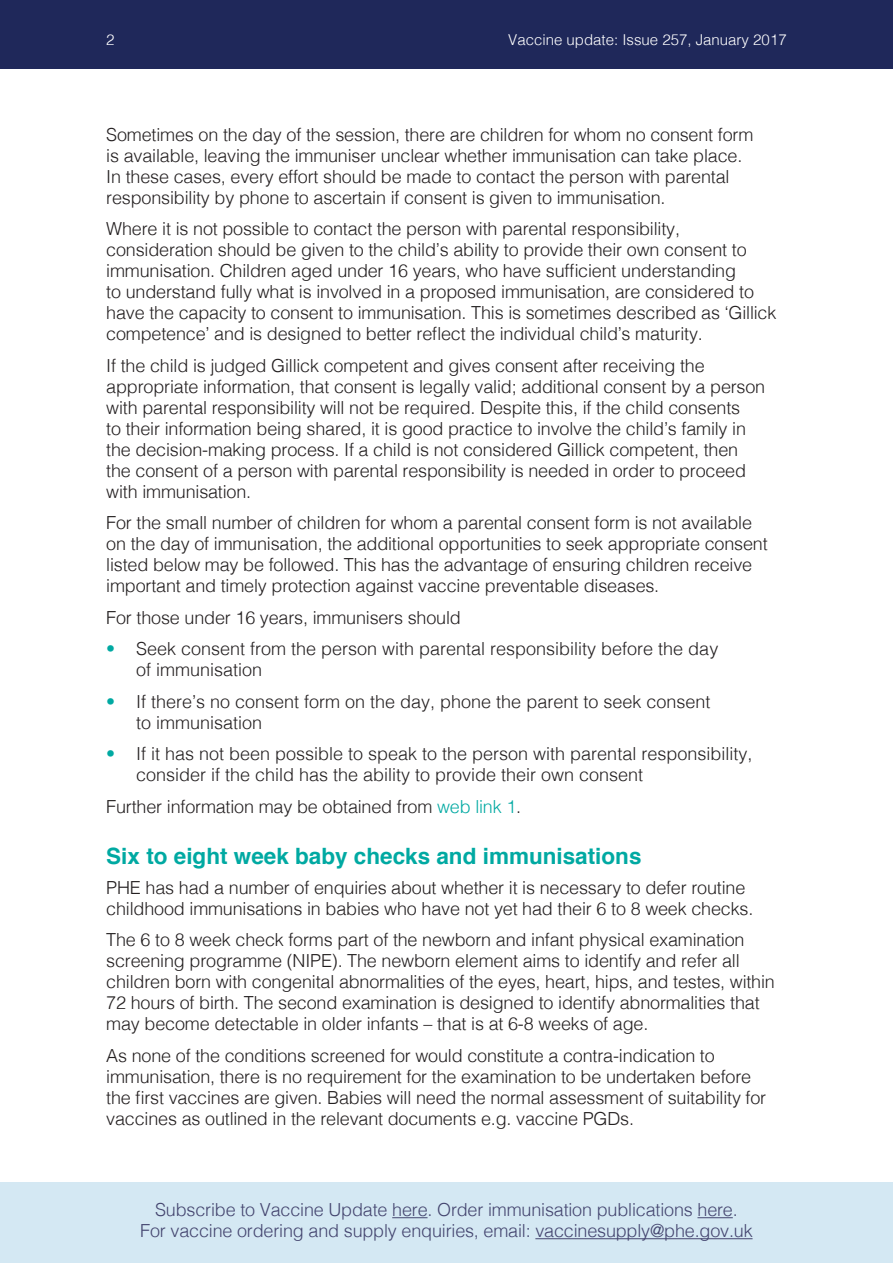
<style>
.page{position:relative;width:893px;height:1263px;background:#fff}
.page>*{position:absolute;margin:0;border:0;box-sizing:border-box;transform-origin:0 0}
.t1{font:700 22.5px "Helvetica";color:#00a9a2}
.t2{font:300 18px/21px "Helvetica";letter-spacing:-.01em;color:#231f20}
.t3{font:300 18px/21px "Helvetica";letter-spacing:-.01em;color:#44456f;text-align:center}
.t4{font:300 15px "Helvetica";color:#fff}
.s1{color:#00a9a2}
</style>
<div class="page">
<div style="left:0;top:1182px;width:893px;height:81px;background:#d4e8f3"></div>
<div style="left:0;top:0;width:893px;height:68px;background:#1f285a"></div>
<hr style="left:392px;top:1217px;width:36px;height:1px;background:#44456f">
<hr style="left:697px;top:1217px;width:36px;height:1px;background:#44456f">
<hr style="left:535px;top:1238px;width:217px;height:1px;background:#44456f">
<p class="t4" style="left:106px;top:27px;width:10px">2</p>
<p class="t4" style="left:508px;top:27px;width:280px">Vaccine update: Issue 257, January 2017</p>
<p class="t2" style="left:106px;top:122px;width:649px">Sometimes on the day of the session, there are children for whom no consent form is available, leaving the immuniser unclear whether immunisation can take place.<br>In these cases, every effort should be made to contact the person with parental responsibility by phone to ascertain if consent is given to immunisation.</p>
<p class="t2" style="left:106px;top:217px;width:672px">Where it is not possible to contact the person with parental responsibility, consideration should be given to the child’s ability to provide their own consent to immunisation. Children aged under 16 years, who have sufficient understanding<br>to understand fully what is involved in a proposed immunisation, are considered to have the capacity to consent to immunisation. This is sometimes described as ‘Gillick competence’ and is designed to better reflect the individual child’s maturity.</p>
<p class="t2" style="left:106px;top:353px;width:660px">If the child is judged Gillick competent and gives consent after receiving the appropriate information, that consent is legally valid; additional consent by a person with parental responsibility will not be required. Despite this, if the child consents<br>to their information being shared, it is good practice to involve the child’s family in the decision-making process. If a child is not considered Gillick competent, then the consent of a person with parental responsibility is needed in order to proceed with immunisation.</p>
<p class="t2" style="left:106px;top:511px;width:663px">For the small number of children for whom a parental consent form is not available on the day of immunisation, the additional opportunities to seek appropriate consent listed below may be followed. This has the advantage of ensuring children receive important and timely protection against vaccine preventable diseases.</p>
<p class="t2" style="left:106px;top:605px;width:356px">For those under 16 years, immunisers should</p>
<p class="t2" style="left:136px;top:637px;width:584px;text-indent:-30px"><span class="s1">•</span> Seek consent from the person with parental responsibility before the day of immunisation</p>
<p class="t2" style="left:136px;top:689px;width:576px;text-indent:-30px"><span class="s1">•</span> If there’s no consent form on the day, phone the parent to seek consent to immunisation</p>
<p class="t2" style="left:136px;top:742px;width:618px;text-indent:-30px"><span class="s1">•</span> If it has not been possible to speak to the person with parental responsibility, consider if the child has the ability to provide their own consent</p>
<p class="t2" style="left:106px;top:794px;width:416px">Further information may be obtained from <span class="s1">web link 1</span>.</p>
<p class="t1" style="left:106px;top:837px;width:537px">Six to eight week baby checks and immunisations</p>
<p class="t2" style="left:106px;top:875px;width:649px">PHE has had a number of enquiries about whether it is necessary to defer routine childhood immunisations in babies who have not yet had their 6 to 8 week checks.</p>
<p class="t2" style="left:106px;top:928px;width:670px">The 6 to 8 week check forms part of the newborn and infant physical examination screening programme (NIPE). The newborn element aims to identify and refer all children born with congenital abnormalities of the eyes, heart, hips, and testes, within 72 hours of birth. The second examination is designed to identify abnormalities that may become detectable in older infants – that is at 6-8 weeks of age.</p>
<p class="t2" style="left:106px;top:1043px;width:661px">As none of the conditions screened for would constitute a contra-indication to immunisation, there is no requirement for the examination to be undertaken before the first vaccines are given. Babies will need the normal assessment of suitability for vaccines as outlined in the relevant documents e.g. vaccine PGDs.</p>
<p class="t3" style="left:140px;top:1198px;width:614px">Subscribe to Vaccine Update here. Order immunisation publications here.<br>For vaccine ordering and supply enquiries, email: vaccinesupply@phe.gov.uk</p>
</div>
